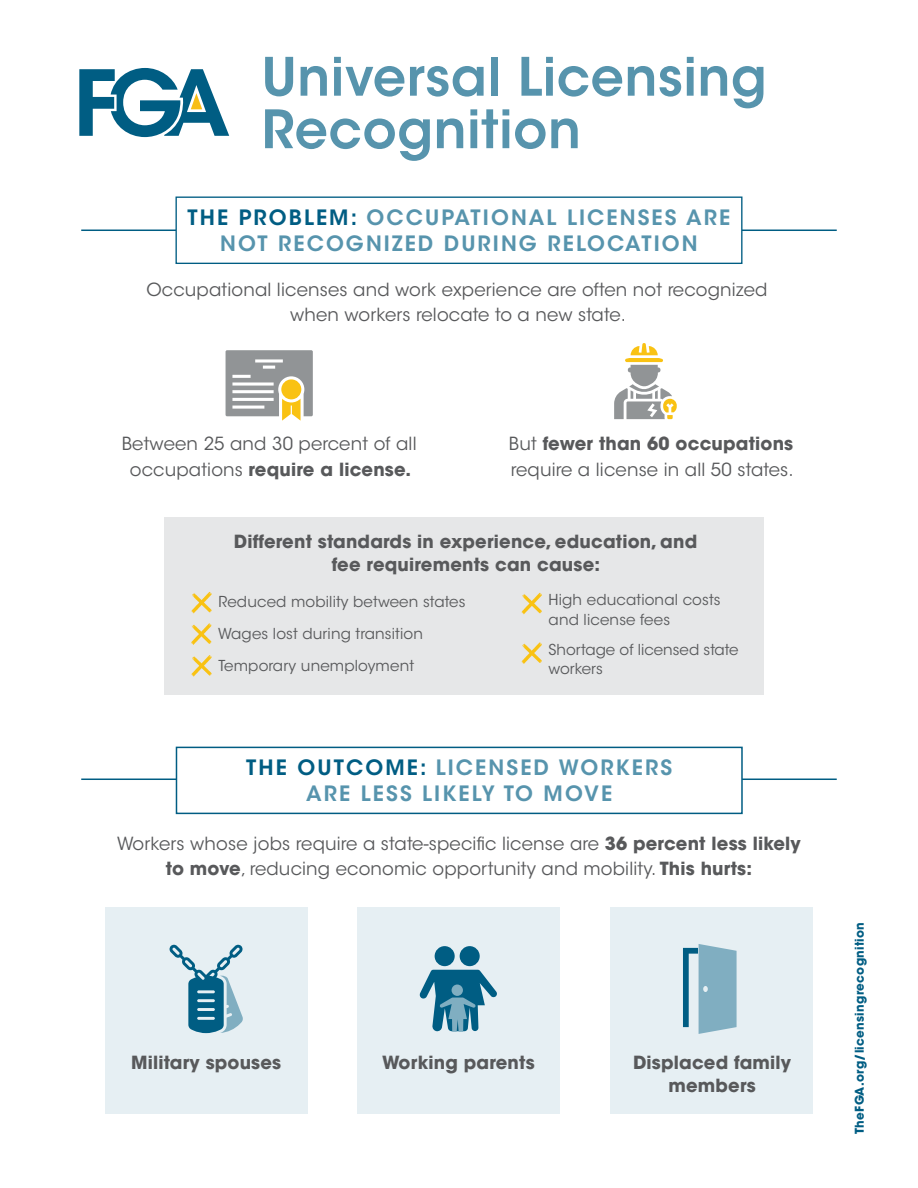
<style>
.page{position:relative;width:918px;height:1188px;background:#fff}
.page>*{position:absolute;margin:0;border:0;box-sizing:border-box;transform-origin:0 0}
.t1{font:600 52.5px/52.5px "ITC Avant Garde Std";letter-spacing:.01em;color:#5794ad}
.subhead{font:600 21px/25.5px "ITC Avant Garde Std";letter-spacing:.1em;color:#5794ad;text-align:center}
.body_text_smaller{font:18px/25.5px "ITC Avant Garde Std";letter-spacing:.01em;color:#58595b;text-align:center}
.Body_Text{font:700 18px/22.5px "ITC Avant Garde Std";letter-spacing:.01em;color:#58595b;text-align:center}
.X_bullet{font:15px/19.5px "ITC Avant Garde Std";letter-spacing:.01em;color:#58595b}
.t2{font:700 12px "ITC Avant Garde Std";letter-spacing:.025em;color:#005d83}
.s1{color:#005d83}
.s2{font-weight:700}
</style>
<div class="page">
<svg style="left:79px;top:68px;width:150px;height:69px"></svg>
<hr style="left:81px;top:230px;width:756px;height:1px;background:#005d83">
<div style="left:176px;top:197px;width:566px;height:66px;background:#fff"></div>
<div style="left:175px;top:197px;width:567px;height:67px;border:1px solid #005d83"></div>
<hr style="left:81px;top:779px;width:756px;height:1px;background:#005d83">
<div style="left:176px;top:747px;width:566px;height:66px;background:#fff"></div>
<div style="left:176px;top:747px;width:567px;height:67px;border:2px solid #005d83"></div>
<div style="left:164px;top:517px;width:600px;height:177px;background:#e6e7e8"></div>
<svg style="left:191px;top:592px;width:21px;height:22px"></svg>
<svg style="left:191px;top:623px;width:21px;height:22px"></svg>
<svg style="left:522px;top:642px;width:20px;height:22px"></svg>
<svg style="left:522px;top:593px;width:20px;height:22px"></svg>
<svg style="left:191px;top:655px;width:21px;height:22px"></svg>
<div style="left:105px;top:907px;width:202px;height:206px;background:#e6eff3"></div>
<div style="left:357px;top:907px;width:203px;height:206px;background:#e6eff3"></div>
<div style="left:611px;top:907px;width:202px;height:206px;background:#e6eff3"></div>
<svg style="left:226px;top:350px;width:87px;height:71px"></svg>
<div style="left:281px;top:379px;width:20px;height:20px;background:#f9c213;border-radius:50%"></div>
<svg style="left:614px;top:343px;width:63px;height:76px"></svg>
<div style="left:435px;top:946px;width:20px;height:20px;background:#005d83;border-radius:50%"></div>
<div style="left:460px;top:946px;width:20px;height:20px;background:#005d83;border-radius:50%"></div>
<svg style="left:419px;top:970px;width:78px;height:62px"></svg>
<svg style="left:169px;top:944px;width:74px;height:89px"></svg>
<svg style="left:683px;top:944px;width:54px;height:90px"></svg>
<h1 class="t1" style="left:262px;top:50px;width:507px">Universal Licensing<br>Recognition</h1>
<p class="subhead" style="left:188px;top:205px;width:544px"><span class="s1">THE PROBLEM:</span> OCCUPATIONAL LICENSES ARE<br>NOT RECOGNIZED DURING RELOCATION</p>
<p class="body_text_smaller" style="left:146px;top:277px;width:623px">Occupational licenses and work experience are often not recognized when workers relocate to a new state.</p>
<p class="body_text_smaller" style="left:122px;top:431px;width:296px">Between 25 and 30 percent of all occupations <span class="s2">require a license.</span></p>
<p class="body_text_smaller" style="left:509px;top:431px;width:286px;text-align:left">But <span class="s2">fewer than 60 occupations </span>require a license in all 50 states.</p>
<p class="Body_Text" style="left:234px;top:530px;width:465px">Different standards in experience, education, and fee requirements can cause:</p>
<p class="X_bullet" style="left:218px;top:592px;width:249px">Reduced mobility between states</p>
<p class="X_bullet" style="left:218px;top:624px;width:206px">Wages lost during transition</p>
<p class="X_bullet" style="left:218px;top:656px;width:197px">Temporary unemployment</p>
<p class="X_bullet" style="left:549px;top:590px;width:174px">High educational costs and license fees</p>
<p class="X_bullet" style="left:549px;top:640px;width:191px">Shortage of licensed state workers</p>
<p class="subhead" style="left:246px;top:755px;width:427px"><span class="s1">THE OUTCOME:</span> LICENSED WORKERS<br>ARE LESS LIKELY TO MOVE</p>
<p class="body_text_smaller" style="left:117px;top:831px;width:685px">Workers whose jobs require a state-specific license are <span class="s2">36 percent less likely to move</span>, reducing economic opportunity and mobility. <span class="s2">This hurts:</span></p>
<p class="Body_Text" style="left:131px;top:1051px;width:152px">Military spouses</p>
<p class="Body_Text" style="left:382px;top:1051px;width:154px">Working parents</p>
<p class="Body_Text" style="left:633px;top:1051px;width:160px">Displaced family members</p>
<p class="t2" style="left:852px;top:1134px;width:214px;rotate:-90deg">TheFGA.org/licensingrecognition</p>
</div>
